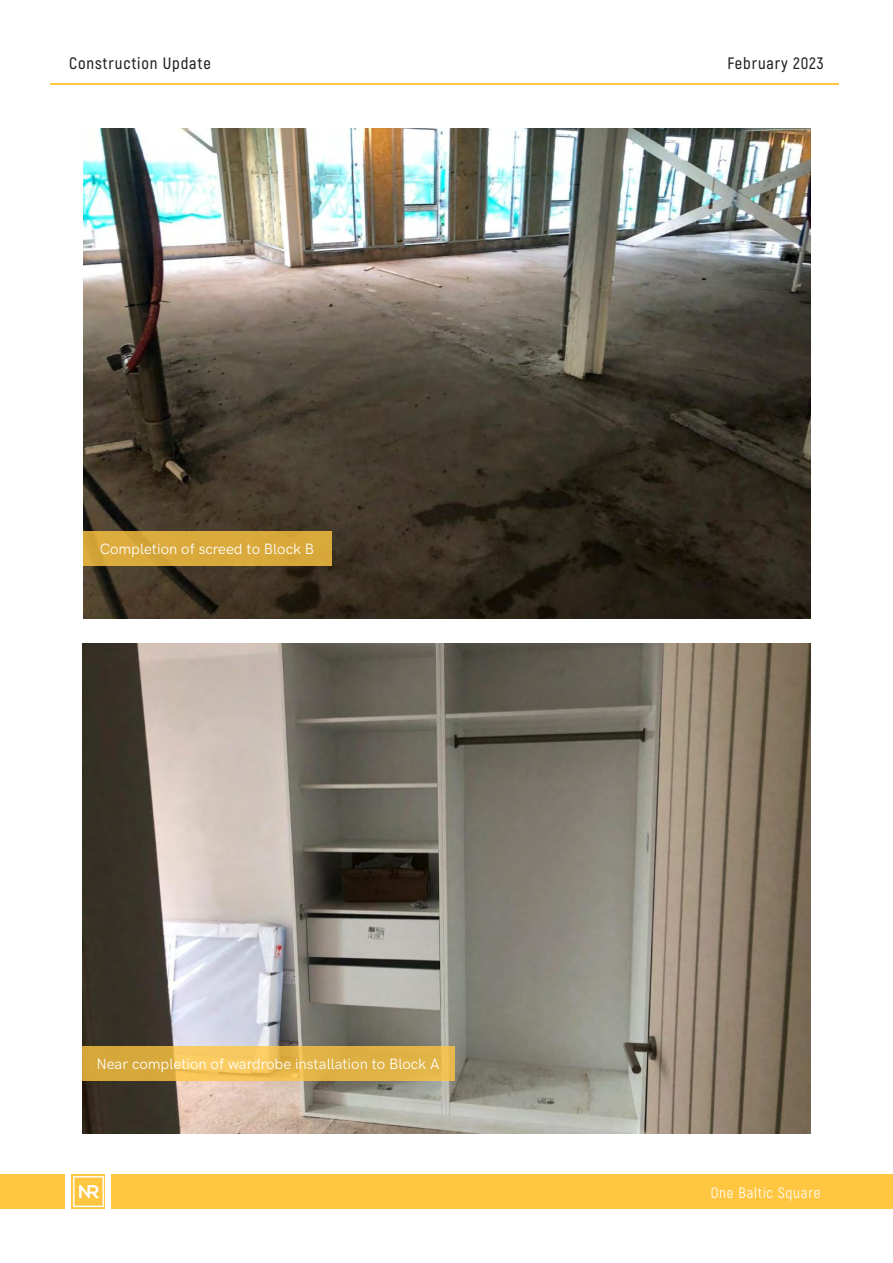
<style>
.page{position:relative;width:893px;height:1263px;background:#fff}
.page>*{position:absolute;margin:0;border:0;box-sizing:border-box;transform-origin:0 0}
.t1{font:600 16.5px "Akrobat";letter-spacing:.05em;color:#202323}
.t2{font:15px "HK Grotesk Regular Legacy";color:#fff}
.t3{font:15px "Akrobat";letter-spacing:.05em;color:#fff}
</style>
<div class="page">
<hr style="left:50px;top:83px;width:788px;height:1px;background:#ffc641">
<div style="left:112px;top:1175px;width:781px;height:34px;background:#ffc641"></div>
<img style="left:72px;top:1175px;width:33px;height:34px">
<div style="left:0;top:1175px;width:65px;height:34px;background:#ffc641"></div>
<img style="left:83px;top:643px;width:727px;height:490px">
<svg style="left:83px;top:1046px;width:372px;height:34px;background:#e4b64a"></svg>
<img style="left:83px;top:128px;width:728px;height:490px">
<div style="left:83px;top:532px;width:249px;height:34px;background:#d9a93b"></div>
<p class="t1" style="left:69px;top:53px;width:143px">Construction Update</p>
<p class="t1" style="left:727px;top:53px;width:98px">February 2023</p>
<p class="t2" style="left:100px;top:537px;width:216px">Completion of screed to Block B</p>
<p class="t2" style="left:96px;top:1052px;width:345px">Near completion of wardrobe installation to Block A</p>
<p class="t3" style="left:711px;top:1183px;width:111px">One Baltic Square</p>
</div>
